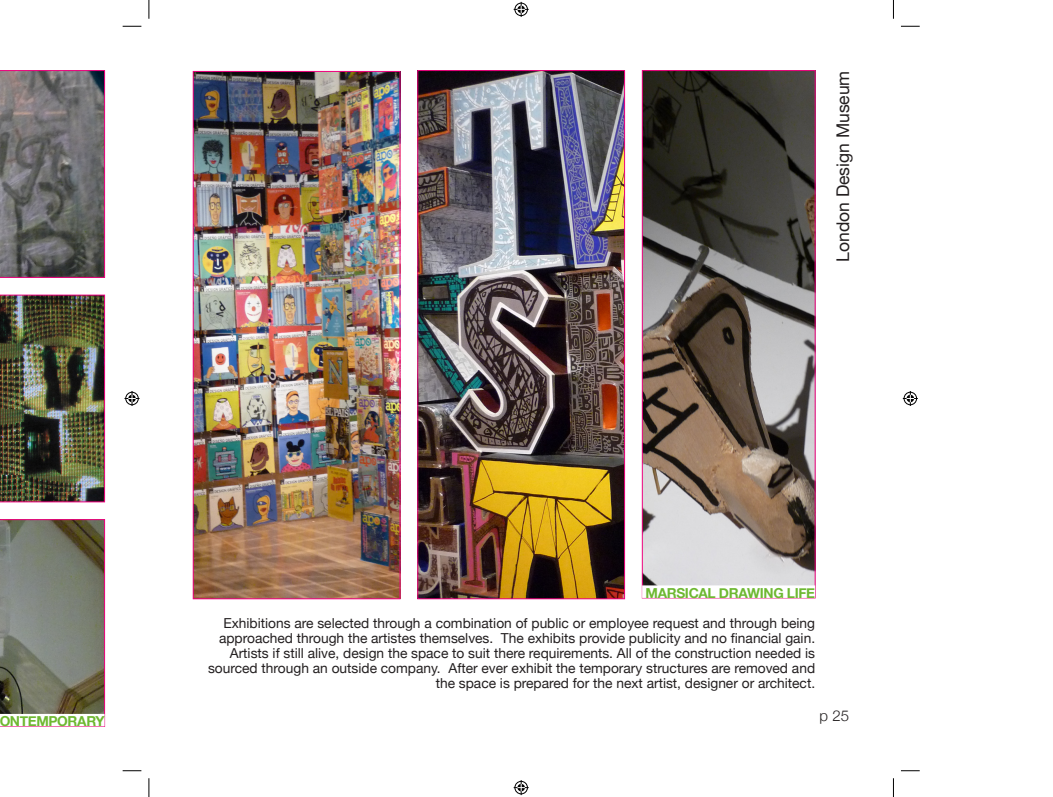
<style>
.page{position:relative;width:1053px;height:797px;background:#fff}
.page>*{position:absolute;margin:0;border:0;box-sizing:border-box;transform-origin:0 0}
.t1{font:17.5px "Helvetica Neue";color:#231f20}
.t2{font:300 15px "Helvetica Neue";color:#231f20}
.t3{font:13.75px/15px "Helvetica Neue";color:#231f20;text-align:right}
.t4{font:700 13.75px "Helvetica Neue";letter-spacing:-.025em;color:#6eb832}
</style>
<div class="page">
<img style="left:419px;top:72px;width:204px;height:525px">
<div style="left:417px;top:70px;width:208px;height:529px;border:1px solid #f0027f"></div>
<img style="left:644px;top:72px;width:169px;height:513px">
<div style="left:642px;top:70px;width:173px;height:528px;border:1px solid #f0027f"></div>
<img style="left:195px;top:73px;width:203px;height:524px">
<div style="left:193px;top:71px;width:207px;height:528px;border:1px solid #f0027f"></div>
<img style="left:0;top:295px;width:105px;height:207px">
<svg style="left:0;top:70px;width:105px;height:208px;background:#6b686a"></svg>
<svg style="left:0;top:519px;width:105px;height:195px;background:#757769"></svg>
<div style="left:642px;top:585px;width:173px;height:13px;background:#fff"></div>
<svg style="left:123px;top:25px;width:18px;height:2px"></svg>
<svg style="left:901px;top:25px;width:18px;height:2px"></svg>
<svg style="left:123px;top:770px;width:18px;height:1px"></svg>
<svg style="left:901px;top:770px;width:18px;height:1px"></svg>
<svg style="left:148px;top:0;width:2px;height:19px"></svg>
<svg style="left:148px;top:778px;width:2px;height:19px"></svg>
<svg style="left:892px;top:0;width:2px;height:19px"></svg>
<svg style="left:892px;top:778px;width:2px;height:19px"></svg>
<svg style="left:513px;top:2px;width:15px;height:15px"></svg>
<svg style="left:513px;top:780px;width:15px;height:15px"></svg>
<svg style="left:124px;top:391px;width:15px;height:15px"></svg>
<svg style="left:902px;top:391px;width:15px;height:15px"></svg>
<p class="t1" style="left:832px;top:262px;width:193px;rotate:-90deg">London Design Museum</p>
<p class="t4" style="left:-1px;top:713px;width:107px">ONTEMPORARY</p>
<p class="t4" style="left:645px;top:584px;width:171px">MARSICAL DRAWING LIFE</p>
<p class="t3" style="left:208px;top:616px;width:608px">Exhibitions are selected through a combination of public or employee request and through being approached through the artistes themselves. The exhibits provide publicity and no financial gain.<br>Artists if still alive, design the space to suit there requirements. All of the construction needed is sourced through an outside company. After ever exhibit the temporary structures are removed and the space is prepared for the next artist, designer or architect.</p>
<p class="t2" style="left:819px;top:706px;width:31px">p 25</p>
</div>
